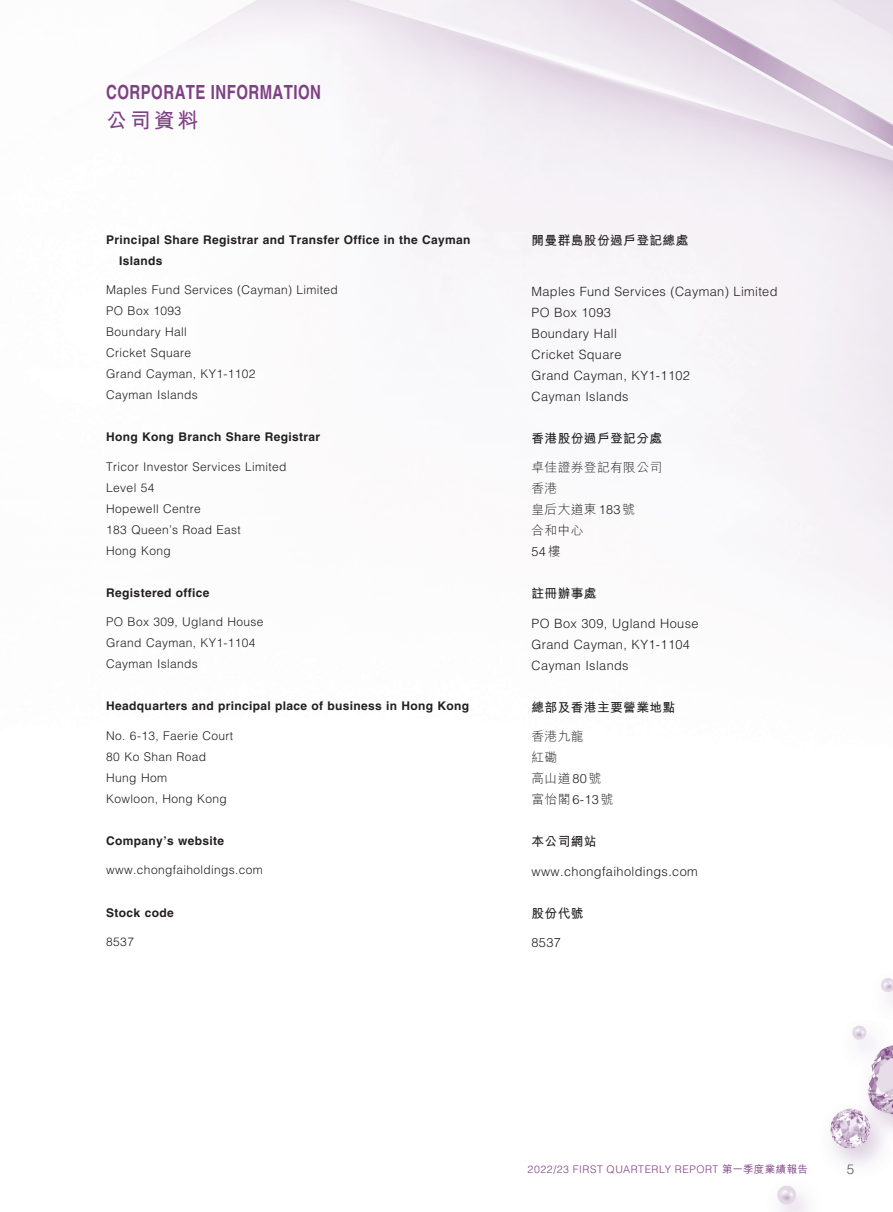
<style>
.page{position:relative;width:893px;height:1212px;background:#fff}
.page>*{position:absolute;margin:0;border:0;box-sizing:border-box;transform-origin:0 0}
.t1{font:700 21px "M Hei HK";color:#7e4184}
.t2{font:700 19.5px "Helvetica LT Std";letter-spacing:.03em;color:#7e4184;scale:.77 1}
.t3{font:300 13.5px "Helvetica LT Std";color:#57585a}
.t4{font:300 12.75px/21px "Helvetica LT Std";letter-spacing:.03em;color:#231f20}
.t5{font:700 12.75px "M Hei HK";letter-spacing:.03em;color:#231f20}
.t6{font:300 12.75px/21px "M Hei HK";letter-spacing:.03em;color:#231f20}
.t7{font:300 12px/21px "Helvetica LT Std";letter-spacing:.03em;color:#231f20}
.t8{font:700 12px/21px "Helvetica LT Std";letter-spacing:.03em;color:#231f20}
.t9{font:300 10.5px "Helvetica LT Std";letter-spacing:.05em;color:#7e4184}
.s1{font-family:"Helvetica LT Std"}
.s2{font-family:"M Hei HK"}
.s3{font-family:"M Hei HK";font-weight:500}
</style>
<div class="page">
<img style="left:187px;top:0;width:706px;height:1212px">
<h2 class="t2" style="left:106px;top:80px;width:280px">CORPORATE INFORMATION</h2>
<h1 class="t1" style="left:106px;top:105px;width:94px">公司資料</h1>
<p class="t8" style="left:119px;top:229px;width:353px;text-indent:-13px">Principal Share Registrar and Transfer Office in the Cayman<br>Islands</p>
<p class="t7" style="left:106px;top:279px;width:233px">Maples Fund Services (Cayman) Limited<br>PO Box 1093<br>Boundary Hall<br>Cricket Square<br>Grand Cayman, KY1-1102<br>Cayman Islands</p>
<p class="t8" style="left:106px;top:426px;width:215px">Hong Kong Branch Share Registrar</p>
<p class="t7" style="left:106px;top:456px;width:182px">Tricor Investor Services Limited<br>Level 54<br>Hopewell Centre<br>183 Queen’s Road East<br>Hong Kong</p>
<p class="t8" style="left:106px;top:582px;width:105px">Registered office</p>
<p class="t7" style="left:106px;top:611px;width:159px">PO Box 309, Ugland House<br>Grand Cayman, KY1-1104<br>Cayman Islands</p>
<p class="t8" style="left:106px;top:695px;width:364px">Headquarters and principal place of business in Hong Kong</p>
<p class="t7" style="left:106px;top:725px;width:128px">No. 6-13, Faerie Court<br>80 Ko Shan Road<br>Hung Hom<br>Kowloon, Hong Kong</p>
<p class="t8" style="left:106px;top:830px;width:119px">Company’s website</p>
<p class="t7" style="left:106px;top:859px;width:158px">www.chongfaiholdings.com</p>
<p class="t8" style="left:106px;top:901px;width:69px">Stock code</p>
<p class="t7" style="left:106px;top:931px;width:29px">8537</p>
<p class="t5" style="left:531px;top:231px;width:158px">開曼群島股份過戶登記總處</p>
<p class="t4" style="left:531px;top:281px;width:247px">Maples Fund Services (Cayman) Limited<br>PO Box 1093<br>Boundary Hall<br>Cricket Square<br>Grand Cayman, KY1-1102<br>Cayman Islands</p>
<p class="t5" style="left:531px;top:429px;width:132px">香港股份過戶登記分處</p>
<p class="t6" style="left:531px;top:457px;width:132px">卓佳證券登記有限公司香港<br>皇后大道東<span class="s1">183</span>號<br>合和中心</p>
<p class="t4" style="left:531px;top:541px;width:31px">54<span class="s2">樓</span></p>
<p class="t5" style="left:531px;top:584px;width:67px">註冊辦事處</p>
<p class="t4" style="left:531px;top:613px;width:168px">PO Box 309, Ugland House<br>Grand Cayman, KY1-1104<br>Cayman Islands</p>
<p class="t5" style="left:531px;top:698px;width:145px">總部及香港主要營業地點</p>
<p class="t6" style="left:531px;top:726px;width:84px">香港九龍<br>紅磡<br>高山道<span class="s1">80</span>號富怡閣<span class="s1">6-13</span>號</p>
<p class="t5" style="left:531px;top:832px;width:67px">本公司網站</p>
<p class="t4" style="left:531px;top:861px;width:168px">www.chongfaiholdings.com</p>
<p class="t5" style="left:531px;top:904px;width:54px">股份代號</p>
<p class="t4" style="left:531px;top:932px;width:31px">8537</p>
<p class="t9" style="left:528px;top:1162px;width:282px">2022/23 FIRST QUARTERLY REPORT <span class="s3">第一季度業績報告</span></p>
<p class="t3" style="left:847px;top:1161px;width:9px">5</p>
</div>
